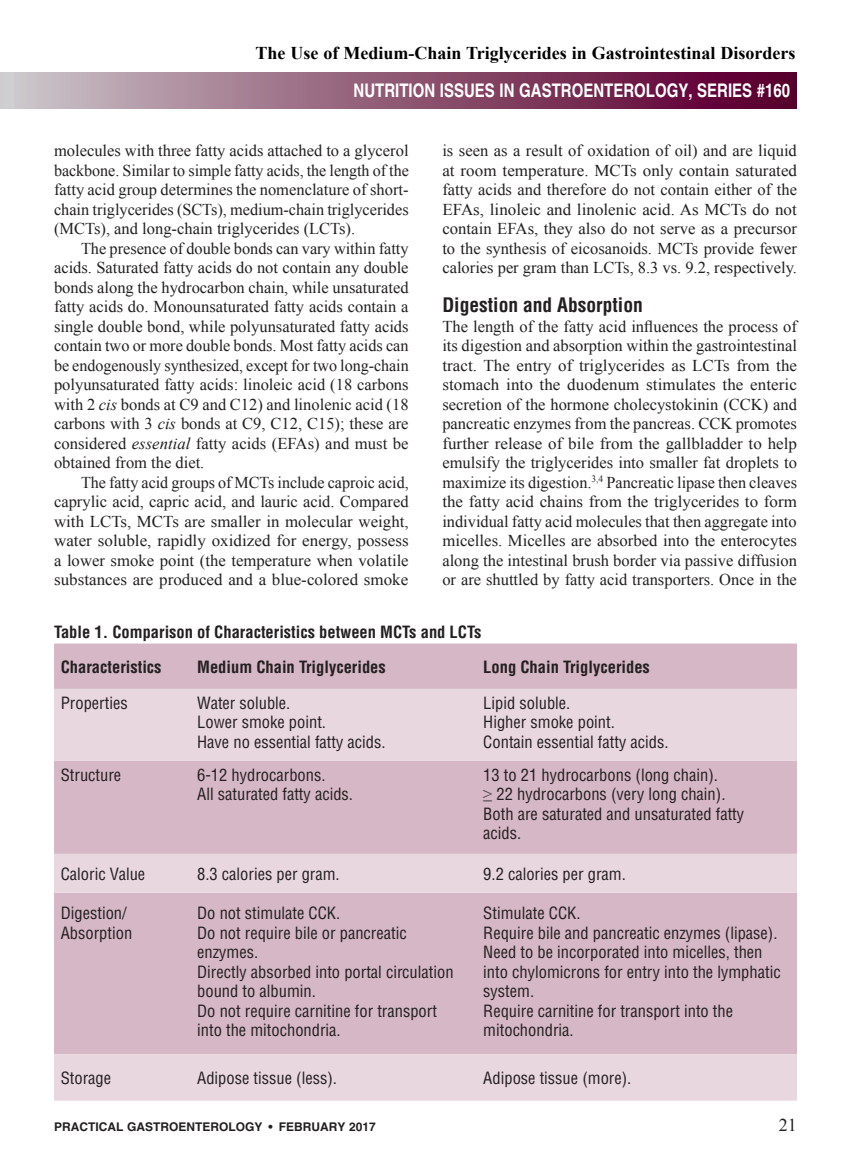
<style>
.page{position:relative;width:851px;height:1161px;background:#fff}
.page>*{position:absolute;margin:0;border:0;box-sizing:border-box;transform-origin:0 0}
.A_Subhead_first_line{font:700 condensed 19.5px "Helvetica";color:#231f20}
.t1{font:700 18.75px "Helvetica";color:#fff;scale:.8 1}
.t2{font:700 18px "Times New Roman";color:#000}
.A_Bottom_Title_Page{font:18px "Times New Roman";color:#231f20}
.A_Body_Copy{font:16.5px/19.5px "Times New Roman";color:#231f20;text-align:justify}
.A_Body_Copy-1st_P{font:16.5px/19.5px "Times New Roman";color:#231f20;text-align:justify}
.A_Table_type{font:condensed 16.5px/19.5px "Helvetica";color:#231f20}
.A_table_header{font:700 condensed 16.5px "Helvetica";color:#231f20}
.A_Bottom_Title_Page-2{font:700 12px "Helvetica";color:#231f20}
.s1{font-style:italic}
.s2{font-family:"Times New Roman";font-stretch:normal}
</style>
<div class="page">
<div style="left:0;top:72px;width:796px;height:36px;background:linear-gradient(to right,#ccc4c8,#550026)"></div>
<div style="left:0;top:72px;width:14px;height:36px;background:#cfced1"></div>
<div style="left:54px;top:644px;width:742px;height:45px;background:#d5b7c5"></div>
<svg style="left:54px;top:689px;width:742px;height:412px;fill:#d5b7c5"></svg>
<p class="t2" style="left:255px;top:40px;width:541px">The Use of Medium-Chain Triglycerides in Gastrointestinal Disorders</p>
<p class="t1" style="left:353px;top:79px;width:547px">NUTRITION ISSUES IN GASTROENTEROLOGY, SERIES #160</p>
<p class="A_Body_Copy-1st_P" style="left:54px;top:140px;width:356px">molecules with three fatty acids attached to a glycerol backbone. Similar to simple fatty acids, the length of the fatty acid group determines the nomenclature of short&shy;chain triglycerides (SCTs), medium-chain triglycerides (MCTs), and long-chain triglycerides (LCTs).</p>
<p class="A_Body_Copy" style="left:54px;top:238px;width:356px;text-indent:27px">The presence of double bonds can vary within fatty acids. Saturated fatty acids do not contain any double bonds along the hydrocarbon chain, while unsaturated fatty acids do. Monounsaturated fatty acids contain a single double bond, while polyunsaturated fatty acids contain two or more double bonds. Most fatty acids can be endogenously synthesized, except for two long-chain polyunsaturated fatty acids: linoleic acid (18 carbons with 2 <span class="s1">cis</span> bonds at C9 and C12) and linolenic acid (18 carbons with 3 <span class="s1">cis</span> bonds at C9, C12, C15); these are considered <span class="s1">essential</span> fatty acids (EFAs) and must be obtained from the diet.</p>
<p class="A_Body_Copy" style="left:54px;top:472px;width:356px;text-indent:27px">The fatty acid groups of MCTs include caproic acid, caprylic acid, capric acid, and lauric acid. Compared with LCTs, MCTs are smaller in molecular weight, water soluble, rapidly oxidized for energy, possess a lower smoke point (the temperature when volatile substances are produced and a blue-colored smoke</p>
<p class="A_Body_Copy" style="left:442px;top:140px;width:356px">is seen as a result of oxidation of oil) and are liquid at room temperature. MCTs only contain saturated fatty acids and therefore do not contain either of the EFAs, linoleic and linolenic acid. As MCTs do not contain EFAs, they also do not serve as a precursor to the synthesis of eicosanoids. MCTs provide fewer calories per gram than LCTs, 8.3 vs. 9.2, respectively.</p>
<p class="A_Subhead_first_line" style="left:442px;top:293px;width:202px">Digestion and Absorption</p>
<p class="A_Body_Copy-1st_P" style="left:442px;top:316px;width:356px">The length of the fatty acid influences the process of its digestion and absorption within the gastrointestinal tract. The entry of triglycerides as LCTs from the stomach into the duodenum stimulates the enteric secretion of the hormone cholecystokinin (CCK) and pancreatic enzymes from the pancreas. CCK promotes further release of bile from the gallbladder to help emulsify the triglycerides into smaller fat droplets to maximize its digestion.<sup>3,4</sup> Pancreatic lipase then cleaves the fatty acid chains from the triglycerides to form individual fatty acid molecules that then aggregate into micelles. Micelles are absorbed into the enterocytes along the intestinal brush border via passive diffusion or are shuttled by fatty acid transporters. Once in the</p>
<p class="A_table_header" style="left:54px;top:621px;width:429px">Table 1. Comparison of Characteristics between MCTs and LCTs</p>
<p class="A_table_header" style="left:61px;top:656px;width:102px">Characteristics</p>
<p class="A_table_header" style="left:197px;top:656px;width:190px">Medium Chain Triglycerides</p>
<p class="A_table_header" style="left:483px;top:656px;width:168px">Long Chain Triglycerides</p>
<p class="A_Table_type" style="left:61px;top:693px;width:68px">Properties</p>
<p class="A_Table_type" style="left:197px;top:693px;width:95px">Water soluble.</p>
<p class="A_Table_type" style="left:197px;top:712px;width:130px">Lower smoke point.</p>
<p class="A_Table_type" style="left:197px;top:732px;width:190px">Have no essential fatty acids.</p>
<p class="A_Table_type" style="left:483px;top:693px;width:89px">Lipid soluble.</p>
<p class="A_Table_type" style="left:483px;top:712px;width:133px">Higher smoke point.</p>
<p class="A_Table_type" style="left:483px;top:732px;width:187px">Contain essential fatty acids.</p>
<p class="A_Table_type" style="left:61px;top:765px;width:62px">Structure</p>
<p class="A_Table_type" style="left:197px;top:765px;width:130px">6-12 hydrocarbons.</p>
<p class="A_Table_type" style="left:197px;top:784px;width:157px">All saturated fatty acids.</p>
<p class="A_Table_type" style="left:483px;top:765px;width:236px">13 to 21 hydrocarbons (long chain).</p>
<p class="A_Table_type" style="left:483px;top:784px;width:244px"><span class="s2">≥</span> 22 hydrocarbons (very long chain).</p>
<p class="A_Table_type" style="left:483px;top:804px;width:262px">Both are saturated and unsaturated fatty acids.</p>
<p class="A_Table_type" style="left:61px;top:864px;width:86px">Caloric Value</p>
<p class="A_Table_type" style="left:197px;top:864px;width:144px">8.3 calories per gram.</p>
<p class="A_Table_type" style="left:483px;top:864px;width:144px">9.2 calories per gram.</p>
<p class="A_Table_type" style="left:61px;top:904px;width:67px">Digestion/</p>
<p class="A_Table_type" style="left:61px;top:923px;width:73px">Absorption</p>
<p class="A_Table_type" style="left:197px;top:904px;width:145px">Do not stimulate CCK.</p>
<p class="A_Table_type" style="left:197px;top:923px;width:211px">Do not require bile or pancreatic enzymes.</p>
<p class="A_Table_type" style="left:197px;top:962px;width:258px">Directly absorbed into portal circulation bound to albumin.</p>
<p class="A_Table_type" style="left:197px;top:1001px;width:241px">Do not require carnitine for transport into the mitochondria.</p>
<p class="A_Table_type" style="left:483px;top:904px;width:99px">Stimulate CCK.</p>
<p class="A_Table_type" style="left:483px;top:923px;width:296px">Require bile and pancreatic enzymes (lipase).</p>
<p class="A_Table_type" style="left:483px;top:943px;width:299px">Need to be incorporated into micelles, then into chylomicrons for entry into the lymphatic system.</p>
<p class="A_Table_type" style="left:483px;top:1001px;width:251px">Require carnitine for transport into the mitochondria.</p>
<p class="A_Table_type" style="left:61px;top:1068px;width:52px">Storage</p>
<p class="A_Table_type" style="left:197px;top:1068px;width:141px">Adipose tissue (less).</p>
<p class="A_Table_type" style="left:483px;top:1068px;width:149px">Adipose tissue (more).</p>
<p class="A_Bottom_Title_Page-2" style="left:54px;top:1119px;width:323px">PRACTICAL GASTROENTEROLOGY • FEBRUARY 2017</p>
<p class="A_Bottom_Title_Page" style="left:778px;top:1113px;width:19px">21</p>
</div>
